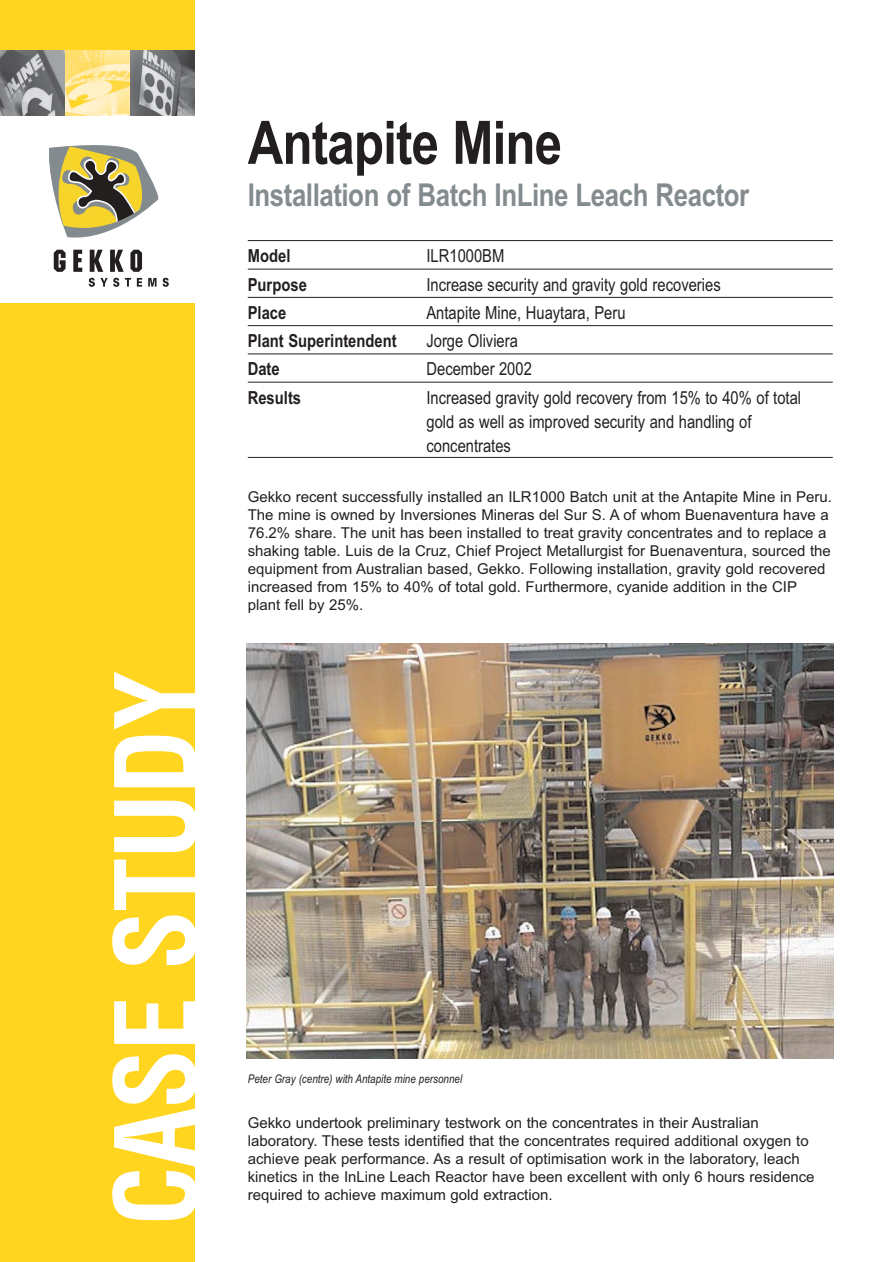
<style>
.page{position:relative;width:893px;height:1262px;background:#fff}
.page>*{position:absolute;margin:0;border:0;box-sizing:border-box;transform-origin:0 0}
.t1{font:700 condensed 108px "Helvetica";letter-spacing:-.015em;color:#fff}
.t2{font:700 60px "Arial Narrow";letter-spacing:-.015em;color:#231f1f}
.t3{font:700 31.5px "Arial Narrow";letter-spacing:-.015em;color:#838b8f}
.t4{font:18px/24px "Arial Narrow";color:#231f1f}
.t5{font:700 18px "Arial Narrow";color:#231f1f}
.t6{font:15px/18px "Arial";color:#231f1f}
.t7{font:italic 12px "Arial Narrow";color:#231f1f}
</style>
<div class="page">
<div style="left:0;top:0;width:194px;height:1261px;background:#ffd51f"></div>
<div style="left:0;top:114px;width:194px;height:189px;background:#fff"></div>
<svg style="left:49px;top:145px;width:110px;height:93px"></svg>
<svg style="left:54px;top:250px;width:12px;height:22px"></svg>
<svg style="left:73px;top:250px;width:9px;height:22px"></svg>
<svg style="left:90px;top:250px;width:13px;height:22px"></svg>
<svg style="left:110px;top:250px;width:14px;height:22px"></svg>
<svg style="left:130px;top:250px;width:12px;height:22px"></svg>
<svg style="left:89px;top:278px;width:30px;height:9px"></svg>
<svg style="left:125px;top:278px;width:6px;height:9px"></svg>
<svg style="left:137px;top:278px;width:5px;height:9px"></svg>
<svg style="left:148px;top:278px;width:8px;height:9px"></svg>
<svg style="left:163px;top:278px;width:6px;height:9px"></svg>
<img style="left:129px;top:50px;width:65px;height:65px">
<svg style="left:65px;top:50px;width:64px;height:65px;background:#ffe696"></svg>
<svg style="left:0;top:50px;width:65px;height:65px;background:#858789"></svg>
<hr style="left:248px;top:240px;width:584px;height:1px;background:#231f1f">
<hr style="left:248px;top:269px;width:584px;height:1px;background:#231f1f">
<hr style="left:248px;top:297px;width:584px;height:1px;background:#231f1f">
<hr style="left:248px;top:325px;width:584px;height:1px;background:#231f1f">
<hr style="left:248px;top:354px;width:584px;height:1px;background:#231f1f">
<hr style="left:248px;top:382px;width:584px;height:1px;background:#231f1f">
<hr style="left:248px;top:457px;width:584px;height:1px;background:#231f1f">
<img style="left:247px;top:643px;width:586px;height:415px">
<h1 class="t1" style="left:114px;top:1226px;width:557px;rotate:-90deg">CASE STUDY</h1>
<h2 class="t2" style="left:248px;top:121px;width:316px">Antapite Mine</h2>
<h3 class="t3" style="left:248px;top:183px;width:503px">Installation of Batch InLine Leach Reactor</h3>
<p class="t5" style="left:248px;top:249px;width:44px">Model</p>
<p class="t4" style="left:426px;top:246px;width:79px">ILR1000BM</p>
<p class="t5" style="left:248px;top:278px;width:61px">Purpose</p>
<p class="t4" style="left:426px;top:274px;width:296px">Increase security and gravity gold recoveries</p>
<p class="t5" style="left:248px;top:306px;width:40px">Place</p>
<p class="t4" style="left:426px;top:302px;width:200px">Antapite Mine, Huaytara, Peru</p>
<p class="t5" style="left:248px;top:334px;width:150px">Plant Superintendent</p>
<p class="t4" style="left:426px;top:330px;width:93px">Jorge Oliviera</p>
<p class="t5" style="left:248px;top:362px;width:33px">Date</p>
<p class="t4" style="left:426px;top:359px;width:107px">December 2002</p>
<p class="t5" style="left:248px;top:391px;width:55px">Results</p>
<p class="t4" style="left:426px;top:387px;width:376px">Increased gravity gold recovery from 15% to 40% of total gold as well as improved security and handling of concentrates</p>
<p class="t6" style="left:248px;top:489px;width:586px">Gekko recent successfully installed an ILR1000 Batch unit at the Antapite Mine in Peru.<br>The mine is owned by Inversiones Mineras del Sur S. A of whom Buenaventura have a 76.2% share. The unit has been installed to treat gravity concentrates and to replace a shaking table. Luis de la Cruz, Chief Project Metallurgist for Buenaventura, sourced the equipment from Australian based, Gekko. Following installation, gravity gold recovered increased from 15% to 40% of total gold. Furthermore, cyanide addition in the CIP plant fell by 25%.</p>
<p class="t7" style="left:248px;top:1074px;width:216px">Peter Gray (centre) with Antapite mine personnel</p>
<p class="t6" style="left:248px;top:1115px;width:568px">Gekko undertook preliminary testwork on the concentrates in their Australian laboratory. These tests identified that the concentrates required additional oxygen to achieve peak performance. As a result of optimisation work in the laboratory, leach kinetics in the InLine Leach Reactor have been excellent with only 6 hours residence required to achieve maximum gold extraction.</p>
</div>
